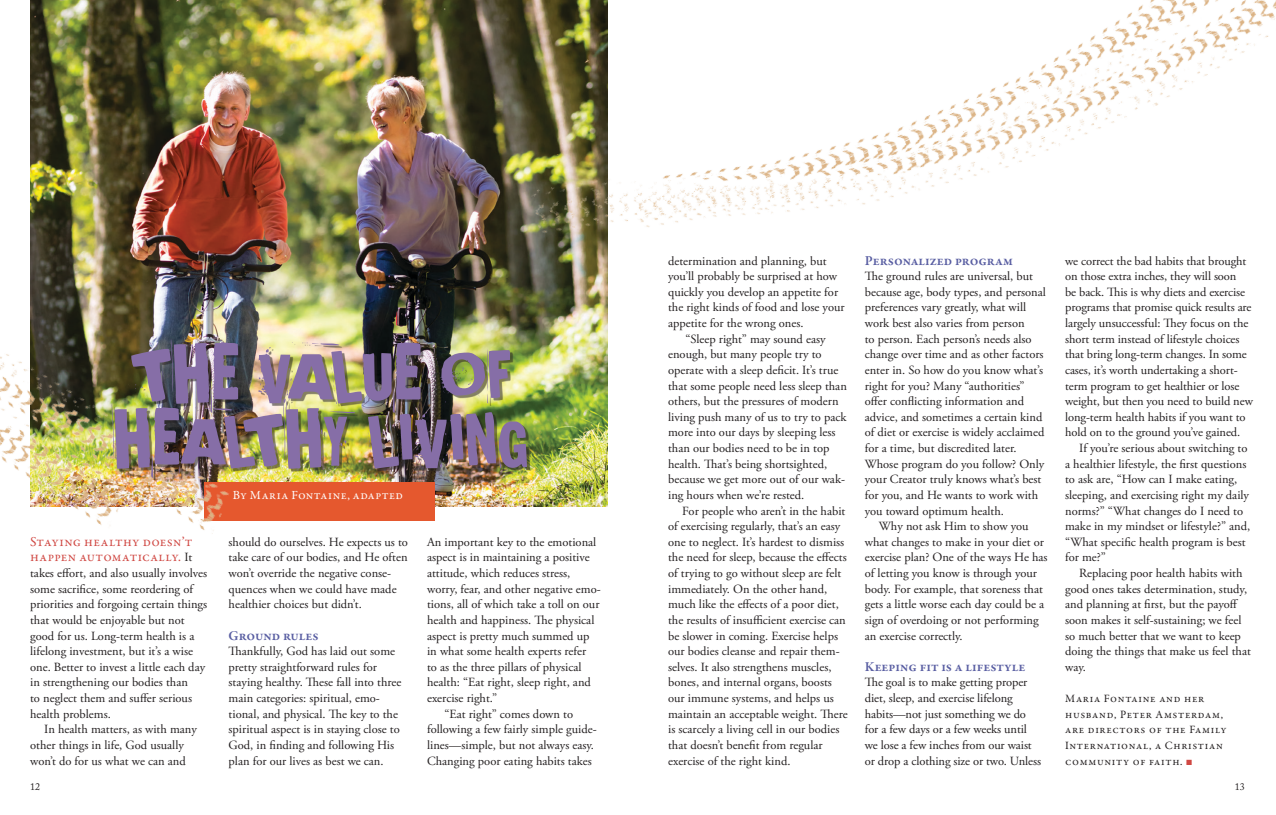
<style>
.page{position:relative;width:1276px;height:815px;background:#fff}
.page>*{position:absolute;margin:0;border:0;box-sizing:border-box;transform-origin:0 0}
.t1{font:90px/65px "Broken 15";letter-spacing:-.005em;color:#866ea7}
.t2{font:600 13.75px "Garamond Premr Pro";color:#595ea2}
.t3{font:13.75px/15.6px "Garamond Premr Pro";letter-spacing:.025em;color:#d04843}
.t4{font:12.5px/15.6px "Adobe Garamond Pro";color:#231f20}
.t5{font:12.5px "Garamond Premr Pro";letter-spacing:.04em;color:#fff}
.t6{font:11.25px/15.6px "Garamond Premr Pro";letter-spacing:.06em;color:#231f20}
.t7{font:10px "Adobe Caslon Pro";color:#231f20}
.s1{font-family:"Adobe Garamond Pro";font-size:12.5px;color:#231f20}
.s2{font-family:"Arial";color:#d04843}
</style>
<div class="page">
<img style="left:30px;top:0;width:578px;height:506px">
<div style="left:205px;top:482px;width:230px;height:39px;background:#e5582e"></div>
<img style="left:524px;top:0;width:752px;height:364px">
<img style="left:0;top:348px;width:246px;height:186px">
<div style="left:114px;top:342px;width:415px;height:138px;background:#231f20;opacity:.54"></div>
<h1 class="t1" style="left:113px;top:343px;width:417px">THE VALUE OF<br>HEALTHY LIVING</h1>
<p class="t3" style="left:30px;top:534px;width:164px">Staying healthy doesn’t happen automatically. <span class="s1">It</span></p>
<p class="t4" style="left:30px;top:566px;width:179px">takes effort, and also usually involves some sacrifice, some reordering of priorities and forgoing certain things that would be enjoyable but not good for us. Long-term health is a lifelong investment, but it’s a wise one. Better to invest a little each day in strengthening our bodies than<br>to neglect them and suffer serious health problems.</p>
<p class="t4" style="left:30px;top:722px;width:168px;text-indent:14px">In health matters, as with many other things in life, God usually won’t do for us what we can and</p>
<p class="t5" style="left:233px;top:487px;width:172px">By Maria Fontaine, adapted</p>
<p class="t4" style="left:229px;top:534px;width:181px">should do ourselves. He expects us to take care of our bodies, and He often won’t override the negative conse&shy;quences when we could have made healthier choices but didn’t.</p>
<p class="t2" style="left:229px;top:627px;width:92px">Ground rules</p>
<p class="t4" style="left:229px;top:644px;width:174px">Thankfully, God has laid out some pretty straightforward rules for staying healthy. These fall into three main categories: spiritual, emo&shy;tional, and physical. The key to the spiritual aspect is in staying close to God, in finding and following His plan for our lives as best we can.</p>
<p class="t4" style="left:427px;top:534px;width:171px">An important key to the emotional</p>
<p class="t4" style="left:427px;top:550px;width:164px">aspect is in maintaining a positive</p>
<p class="t4" style="left:427px;top:566px;width:145px">attitude, which reduces stress,</p>
<p class="t4" style="left:427px;top:581px;width:175px">worry, fear, and other negative emo-</p>
<p class="t4" style="left:427px;top:597px;width:174px">tions, all of which take a toll on our</p>
<p class="t4" style="left:427px;top:613px;width:169px">health and happiness. The physical</p>
<p class="t4" style="left:427px;top:628px;width:164px">aspect is pretty much summed up</p>
<p class="t4" style="left:427px;top:644px;width:161px">in what some health experts refer</p>
<p class="t4" style="left:427px;top:659px;width:156px">to as the three pillars of physical</p>
<p class="t4" style="left:427px;top:675px;width:165px">health: “Eat right, sleep right, and</p>
<p class="t4" style="left:427px;top:691px;width:72px">exercise right.”</p>
<p class="t4" style="left:444px;top:706px;width:130px">“Eat right” comes down to</p>
<p class="t4" style="left:427px;top:722px;width:171px">following a few fairly simple guide-</p>
<p class="t4" style="left:427px;top:738px;width:168px">lines—simple, but not always easy.</p>
<p class="t4" style="left:427px;top:753px;width:166px">Changing poor eating habits takes</p>
<p class="t4" style="left:668px;top:253px;width:160px">determination and planning, but</p>
<p class="t4" style="left:668px;top:269px;width:170px">you’ll probably be surprised at how</p>
<p class="t4" style="left:668px;top:284px;width:171px">quickly you develop an appetite for</p>
<p class="t4" style="left:668px;top:300px;width:178px">the right kinds of food and lose your</p>
<p class="t4" style="left:668px;top:316px;width:137px">appetite for the wrong ones.</p>
<p class="t4" style="left:685px;top:331px;width:142px">“Sleep right” may sound easy</p>
<p class="t4" style="left:668px;top:347px;width:155px">enough, but many people try to</p>
<p class="t4" style="left:668px;top:363px;width:172px">operate with a sleep deficit. It’s true</p>
<p class="t4" style="left:668px;top:378px;width:180px">that some people need less sleep than</p>
<p class="t4" style="left:668px;top:394px;width:172px">others, but the pressures of modern</p>
<p class="t4" style="left:668px;top:409px;width:180px">living push many of us to try to pack</p>
<p class="t4" style="left:668px;top:425px;width:169px">more into our days by sleeping less</p>
<p class="t4" style="left:668px;top:441px;width:163px">than our bodies need to be in top</p>
<p class="t4" style="left:668px;top:456px;width:160px">health. That’s being shortsighted,</p>
<p class="t4" style="left:668px;top:472px;width:178px">because we get more out of our wak-</p>
<p class="t4" style="left:668px;top:488px;width:138px">ing hours when we’re rested.</p>
<p class="t4" style="left:682px;top:503px;width:165px">For people who aren’t in the habit</p>
<p class="t4" style="left:668px;top:519px;width:174px">of exercising regularly, that’s an easy</p>
<p class="t4" style="left:668px;top:534px;width:178px">one to neglect. It’s hardest to dismiss</p>
<p class="t4" style="left:668px;top:550px;width:180px">the need for sleep, because the effects</p>
<p class="t4" style="left:668px;top:566px;width:175px">of trying to go without sleep are felt</p>
<p class="t4" style="left:668px;top:581px;width:161px">immediately. On the other hand,</p>
<p class="t4" style="left:668px;top:597px;width:172px">much like the effects of a poor diet,</p>
<p class="t4" style="left:668px;top:613px;width:179px">the results of insufficient exercise can</p>
<p class="t4" style="left:668px;top:628px;width:171px">be slower in coming. Exercise helps</p>
<p class="t4" style="left:668px;top:644px;width:173px">our bodies cleanse and repair them-</p>
<p class="t4" style="left:668px;top:659px;width:165px">selves. It also strengthens muscles,</p>
<p class="t4" style="left:668px;top:675px;width:165px">bones, and internal organs, boosts</p>
<p class="t4" style="left:668px;top:691px;width:167px">our immune systems, and helps us</p>
<p class="t4" style="left:668px;top:706px;width:181px">maintain an acceptable weight. There</p>
<p class="t4" style="left:668px;top:722px;width:173px">is scarcely a living cell in our bodies</p>
<p class="t4" style="left:668px;top:738px;width:156px">that doesn’t benefit from regular</p>
<p class="t4" style="left:668px;top:753px;width:124px">exercise of the right kind.</p>
<p class="t2" style="left:865px;top:252px;width:150px">Personalized program</p>
<p class="t4" style="left:865px;top:269px;width:183px">The ground rules are universal, but because age, body types, and personal preferences vary greatly, what will work best also varies from person<br>to person. Each person’s needs also change over time and as other factors enter in. So how do you know what’s right for you? Many “authorities” offer conflicting information and advice, and sometimes a certain kind of diet or exercise is widely acclaimed for a time, but discredited later.<br>Whose program do you follow? Only your Creator truly knows what’s best for you, and He wants to work with you toward optimum health.</p>
<p class="t4" style="left:865px;top:519px;width:184px;text-indent:14px">Why not ask Him to show you what changes to make in your diet or exercise plan? One of the ways He has of letting you know is through your body. For example, that soreness that gets a little worse each day could be a sign of overdoing or not performing an exercise correctly.</p>
<p class="t2" style="left:865px;top:658px;width:162px">Keeping fit is a lifestyle</p>
<p class="t4" style="left:865px;top:675px;width:178px">The goal is to make getting proper diet, sleep, and exercise lifelong habits—not just something we do for a few days or a few weeks until we lose a few inches from our waist or drop a clothing size or two. Unless</p>
<p class="t4" style="left:1065px;top:253px;width:189px">we correct the bad habits that brought on those extra inches, they will soon<br>be back. This is why diets and exercise programs that promise quick results are largely unsuccessful: They focus on the short term instead of lifestyle choices that bring long-term changes. In some cases, it’s worth undertaking a short&shy;term program to get healthier or lose weight, but then you need to build new long-term health habits if you want to hold on to the ground you’ve gained.</p>
<p class="t4" style="left:1065px;top:441px;width:187px;text-indent:14px">If you’re serious about switching to a healthier lifestyle, the first questions to ask are, “How can I make eating, sleeping, and exercising right my daily norms?” “What changes do I need to make in my mindset or lifestyle?” and, “What specific health program is best for me?”</p>
<p class="t4" style="left:1065px;top:566px;width:187px;text-indent:14px">Replacing poor health habits with good ones takes determination, study, and planning at first, but the payoff soon makes it self-sustaining; we feel so much better that we want to keep doing the things that make us feel that way.</p>
<p class="t6" style="left:1065px;top:691px;width:163px">Maria Fontaine and her husband, Peter Amsterdam, are directors of the Family<br>International, a Christian community of faith. <span class="s2">■</span></p>
<p class="t7" style="left:30px;top:781px;width:11px">12</p>
<p class="t7" style="left:1234px;top:781px;width:11px">13</p>
</div>
